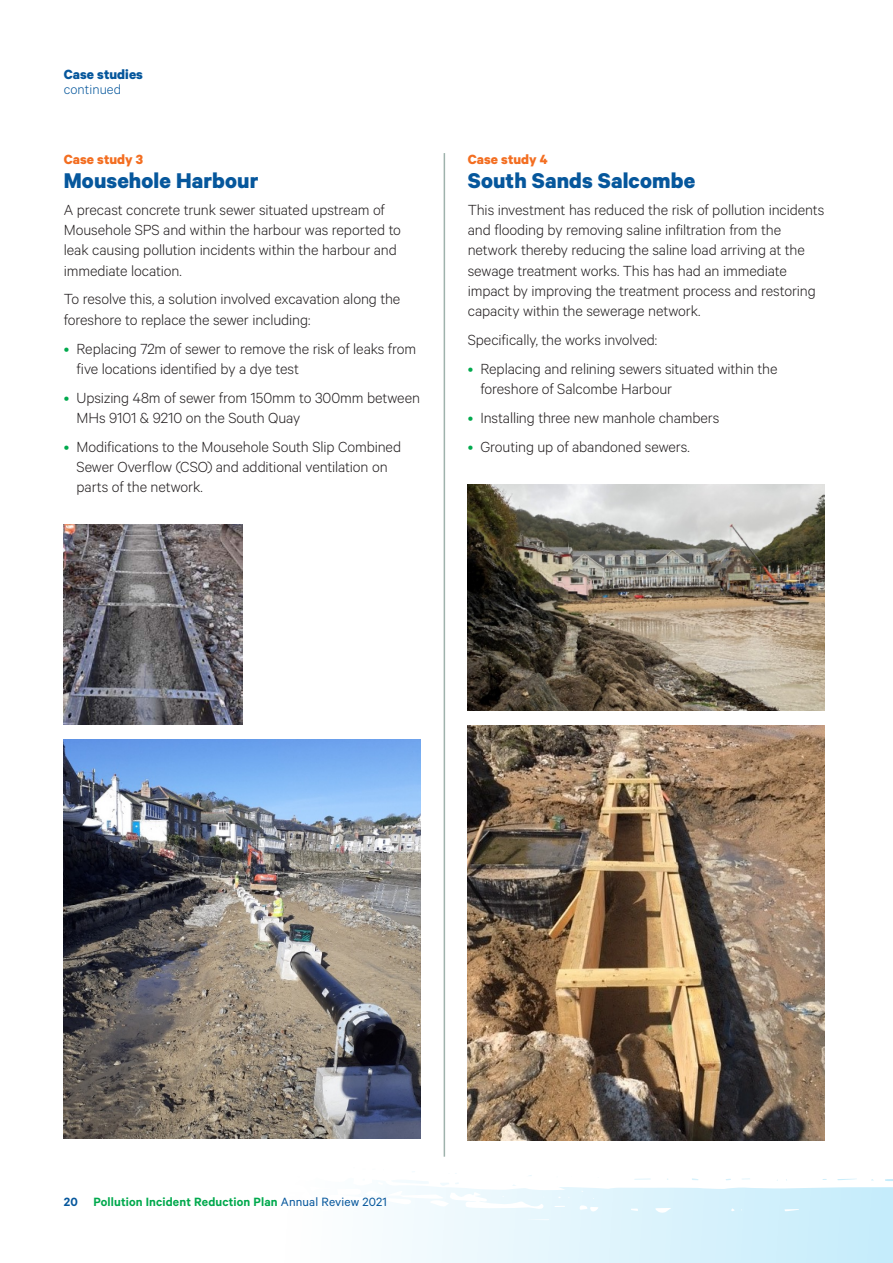
<style>
.page{position:relative;width:893px;height:1263px;background:#fff}
.page>*{position:absolute;margin:0;border:0;box-sizing:border-box;transform-origin:0 0}
.Section_header{font:700 24px "Calibre";letter-spacing:.005em;color:#06579c}
.Body{font:300 16.5px/20.2px "Calibre";letter-spacing:-.005em;color:#231f20}
.Section_header-2{font:700 15px "Calibre";letter-spacing:.005em;color:#f36e21}
.t1{font:700 15px "Calibre";letter-spacing:.005em;color:#06579c}
.t2{font:300 15px "Calibre";letter-spacing:.005em;color:#06579c}
.t3{font:600 13.5px "Calibre";letter-spacing:.01em;color:#00a94d}
.t4{font:600 13.5px "Calibre";color:#06579c}
.s1{color:#00a94d}
.s2{font-weight:400;color:#06579c}
</style>
<div class="page">
<svg style="left:391px;top:1178px;width:502px;height:85px"></svg>
<svg style="left:885px;top:1178px;width:8px;height:3px"></svg>
<svg style="left:837px;top:1179px;width:20px;height:1px"></svg>
<svg style="left:634px;top:1178px;width:17px;height:2px"></svg>
<svg style="left:439px;top:1182px;width:10px;height:5px"></svg>
<svg style="left:692px;top:1178px;width:6px;height:2px"></svg>
<svg style="left:391px;top:1178px;width:38px;height:6px"></svg>
<img style="left:64px;top:525px;width:178px;height:199px">
<img style="left:64px;top:740px;width:357px;height:398px">
<img style="left:468px;top:484px;width:357px;height:226px">
<img style="left:468px;top:726px;width:357px;height:414px">
<hr style="left:444px;top:153px;width:1px;height:1004px;background:#9eb2ac">
<p class="t1" style="left:64px;top:65px;width:81px">Case studies</p>
<p class="t2" style="left:64px;top:81px;width:59px">continued</p>
<p class="Section_header-2" style="left:64px;top:150px;width:81px">Case study 3</p>
<p class="Section_header" style="left:64px;top:166px;width:196px">Mousehole Harbour</p>
<p class="Body" style="left:64px;top:199px;width:339px">A precast concrete trunk sewer situated upstream of Mousehole SPS and within the harbour was reported to leak causing pollution incidents within the harbour and immediate location.</p>
<p class="Body" style="left:64px;top:288px;width:338px">To resolve this, a solution involved excavation along the foreshore to replace the sewer including:</p>
<p class="Body" style="left:77px;top:337px;width:341px;text-indent:-13px"><span class="s1">•</span> Replacing 72m of sewer to remove the risk of leaks from five locations identified by a dye test</p>
<p class="Body" style="left:77px;top:386px;width:345px;text-indent:-13px"><span class="s1">•</span> Upsizing 48m of sewer from 150mm to 300mm between<br>MHs 9101 &amp; 9210 on the South Quay</p>
<p class="Body" style="left:77px;top:435px;width:326px;text-indent:-13px"><span class="s1">•</span> Modifications to the Mousehole South Slip Combined<br>Sewer Overflow (CSO) and additional ventilation on parts of the network.</p>
<p class="Section_header-2" style="left:468px;top:150px;width:82px">Case study 4</p>
<p class="Section_header" style="left:468px;top:166px;width:229px">South Sands Salcombe</p>
<p class="Body" style="left:468px;top:199px;width:358px">This investment has reduced the risk of pollution incidents and flooding by removing saline infiltration from the network thereby reducing the saline load arriving at the sewage treatment works. This has had an immediate impact by improving the treatment process and restoring capacity within the sewerage network.</p>
<p class="Body" style="left:468px;top:329px;width:191px">Specifically, the works involved:</p>
<p class="Body" style="left:480px;top:358px;width:298px;text-indent:-13px"><span class="s1">•</span> Replacing and relining sewers situated within the foreshore of Salcombe Harbour</p>
<p class="Body" style="left:468px;top:407px;width:253px"><span class="s1">•</span> Installing three new manhole chambers</p>
<p class="Body" style="left:468px;top:435px;width:224px"><span class="s1">•</span> Grouting up of abandoned sewers.</p>
<p class="t4" style="left:64px;top:1193px;width:15px">20</p>
<p class="t3" style="left:94px;top:1193px;width:295px">Pollution Incident Reduction Plan <span class="s2">Annual Review 2021</span></p>
</div>
